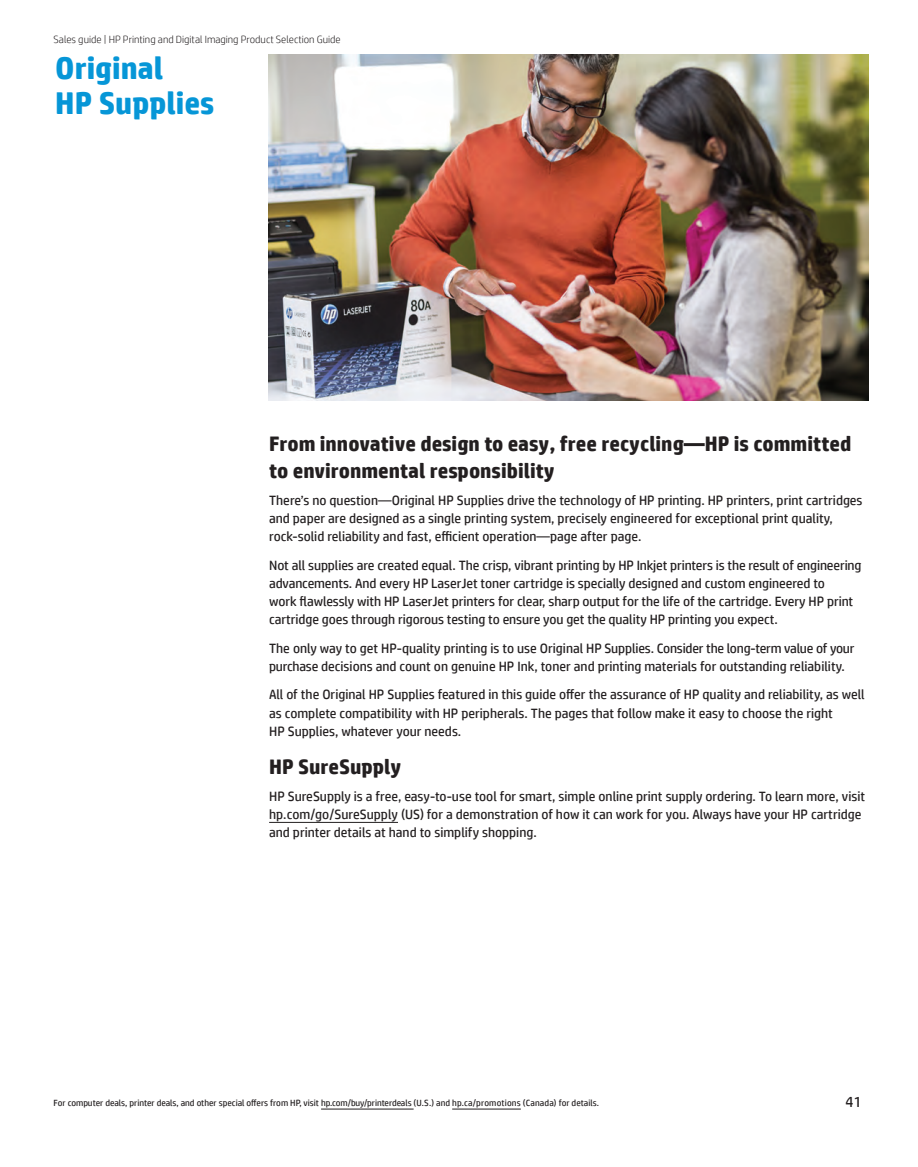
<style>
.page{position:relative;width:918px;height:1167px;background:#fff}
.page>*{position:absolute;margin:0;border:0;box-sizing:border-box;transform-origin:0 0}
.Messaging_text_22pt{font:700 31.5px/34.5px "HP Simplified";color:#0696d7}
.Headline_14pt{font:700 21px/27px "HP Simplified";color:#231f20}
.t1{font:15px "HP Simplified";color:#231f20}
.Body_text{font:13.5px/18px "HP Simplified";letter-spacing:-.005em;color:#231f20}
.t2{font:300 10.5px "HP Simplified";color:#231f20}
.Footnote{font:9px "HP Simplified";color:#231f20}
</style>
<div class="page">
<hr style="left:269px;top:822px;width:129px;height:1px;background:#231f20">
<img style="left:269px;top:54px;width:600px;height:346px">
<hr style="left:321px;top:1108px;width:93px;height:1px;background:#231f20">
<hr style="left:452px;top:1108px;width:69px;height:1px;background:#231f20">
<p class="t2" style="left:54px;top:33px;width:289px">Sales guide | HP Printing and Digital Imaging Product Selection Guide</p>
<p class="Messaging_text_22pt" style="left:55px;top:51px;width:161px">Original<br>HP Supplies</p>
<p class="Headline_14pt" style="left:269px;top:430px;width:584px">From innovative design to easy, free recycling—HP is committed to environmental responsibility</p>
<p class="Body_text" style="left:269px;top:491px;width:595px">There’s no question—Original HP Supplies drive the technology of HP printing. HP printers, print cartridges and paper are designed as a single printing system, precisely engineered for exceptional print quality, rock-solid reliability and fast, efficient operation—page after page.</p>
<p class="Body_text" style="left:269px;top:556px;width:594px">Not all supplies are created equal. The crisp, vibrant printing by HP Inkjet printers is the result of engineering advancements. And every HP LaserJet toner cartridge is specially designed and custom engineered to<br>work flawlessly with HP LaserJet printers for clear, sharp output for the life of the cartridge. Every HP print cartridge goes through rigorous testing to ensure you get the quality HP printing you expect.</p>
<p class="Body_text" style="left:269px;top:638px;width:587px">The only way to get HP-quality printing is to use Original HP Supplies. Consider the long-term value of your purchase decisions and count on genuine HP Ink, toner and printing materials for outstanding reliability.</p>
<p class="Body_text" style="left:269px;top:685px;width:597px">All of the Original HP Supplies featured in this guide offer the assurance of HP quality and reliability, as well as complete compatibility with HP peripherals. The pages that follow make it easy to choose the right<br>HP Supplies, whatever your needs.</p>
<p class="Headline_14pt" style="left:269px;top:753px;width:134px">HP SureSupply</p>
<p class="Body_text" style="left:269px;top:787px;width:598px">HP SureSupply is a free, easy-to-use tool for smart, simple online print supply ordering. To learn more, visit hp.com/go/SureSupply (US) for a demonstration of how it can work for you. Always have your HP cartridge and printer details at hand to simplify shopping.</p>
<p class="Footnote" style="left:54px;top:1097px;width:547px">For computer deals, printer deals, and other special offers from HP, visit hp.com/buy/printerdeals (U.S.) and hp.ca/promotions (Canada) for details.</p>
<p class="t1" style="left:846px;top:1093px;width:18px">41</p>
</div>
